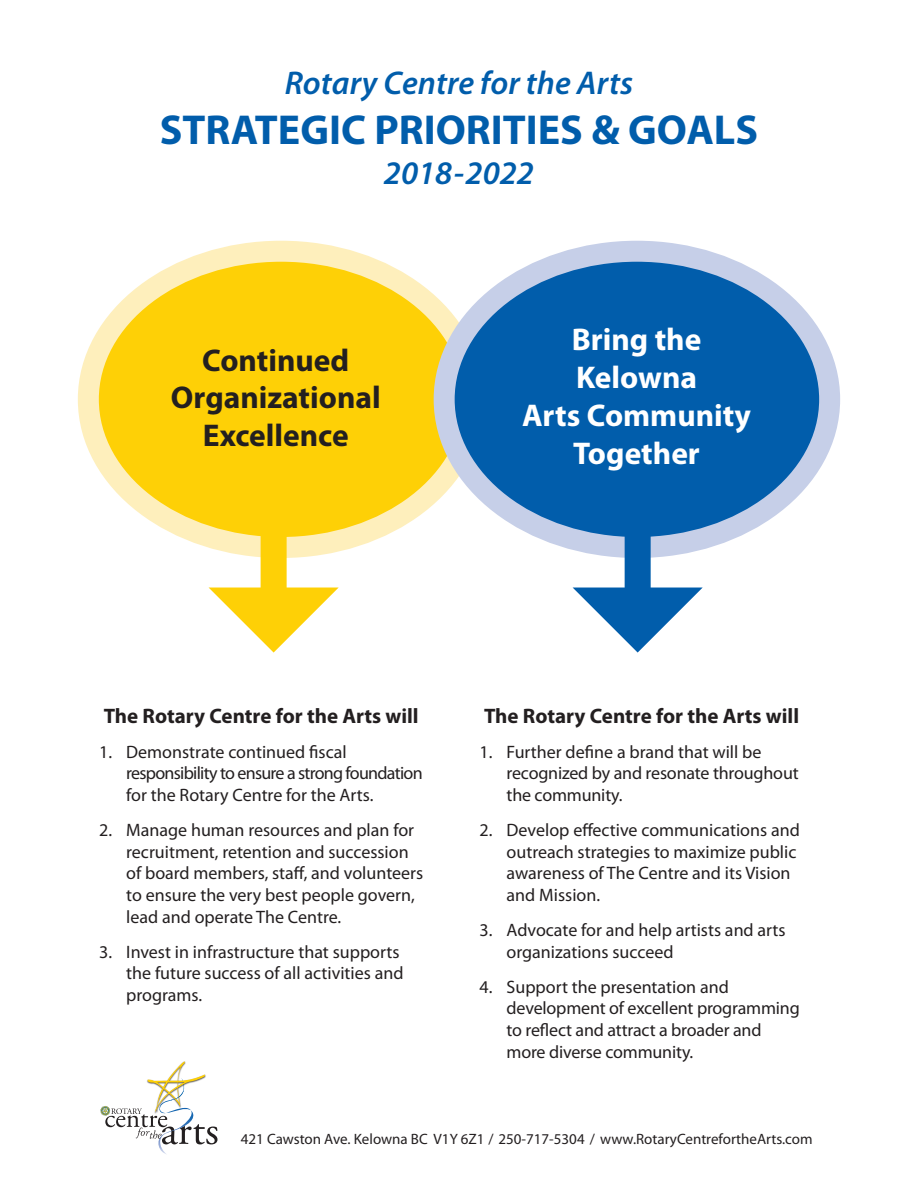
<style>
.page{position:relative;width:918px;height:1188px;background:#fff}
.page>*{position:absolute;margin:0;border:0;box-sizing:border-box;transform-origin:0 0}
.t1{font:700 42px "Myriad Pro";color:#015dab}
.t2{font:italic 600 33px "Myriad Pro";color:#015dab}
.t3{font:700 31.5px/37.8px "Myriad Pro";color:#fff;text-align:center}
.t4{font:700 31.5px/37.8px "Myriad Pro";color:#231f20;text-align:center}
.t5{font:700 21px "Myriad Pro";color:#231f20}
.t6{font:18px/21.6px "Myriad Pro";color:#231f20}
.t7{font:15px "Myriad Pro";color:#231f20}
</style>
<div class="page">
<div style="left:88px;top:249px;width:386px;height:301px;background:#fed006;border-radius:50%"></div>
<div style="left:78px;top:241px;width:406px;height:317px;border:21px solid #feefbc;border-radius:50%"></div>
<div style="left:444px;top:249px;width:386px;height:301px;background:#015dab;border-radius:50%"></div>
<div style="left:434px;top:241px;width:406px;height:317px;border:21px solid #c6cfe8;border-radius:50%"></div>
<svg style="left:100px;top:1061px;width:117px;height:93px"></svg>
<svg style="left:209px;top:525px;width:130px;height:33px"></svg>
<svg style="left:573px;top:527px;width:130px;height:31px"></svg>
<p class="t2" style="left:285px;top:62px;width:350px">Rotary Centre for the Arts</p>
<p class="t1" style="left:160px;top:102px;width:600px">STRATEGIC PRIORITIES &amp; GOALS</p>
<p class="t2" style="left:384px;top:152px;width:152px">2018-2022</p>
<p class="t4" style="left:171px;top:340px;width:211px">Continued<br>Organizational<br>Excellence</p>
<p class="t3" style="left:522px;top:320px;width:230px">Bring the<br>Kelowna<br>Arts Community<br>Together</p>
<p class="t5" style="left:104px;top:702px;width:317px">The Rotary Centre for the Arts will</p>
<p class="t6" style="left:126px;top:741px;width:298px;text-indent:-27px">1. Demonstrate continued fiscal responsibility to ensure a strong foundation for the Rotary Centre for the Arts.</p>
<p class="t6" style="left:126px;top:819px;width:299px;text-indent:-27px">2. Manage human resources and plan for recruitment, retention and succession of board members, staff, and volunteers to ensure the very best people govern, lead and operate The Centre.</p>
<p class="t6" style="left:126px;top:941px;width:279px;text-indent:-27px">3. Invest in infrastructure that supports the future success of all activities and programs.</p>
<p class="t5" style="left:484px;top:702px;width:317px">The Rotary Centre for the Arts will</p>
<p class="t6" style="left:507px;top:741px;width:294px;text-indent:-27px">1. Further define a brand that will be recognized by and resonate throughout the community.</p>
<p class="t6" style="left:507px;top:819px;width:295px;text-indent:-27px">2. Develop effective communications and outreach strategies to maximize public awareness of The Centre and its Vision and Mission.</p>
<p class="t6" style="left:507px;top:919px;width:281px;text-indent:-27px">3. Advocate for and help artists and arts organizations succeed</p>
<p class="t6" style="left:507px;top:976px;width:295px;text-indent:-27px">4. Support the presentation and development of excellent programming to reflect and attract a broader and more diverse community.</p>
<p class="t7" style="left:241px;top:1129px;width:573px">421 Cawston Ave. Kelowna BC V1Y 6Z1 / 250-717-5304 / www.RotaryCentrefortheArts.com</p>
</div>
